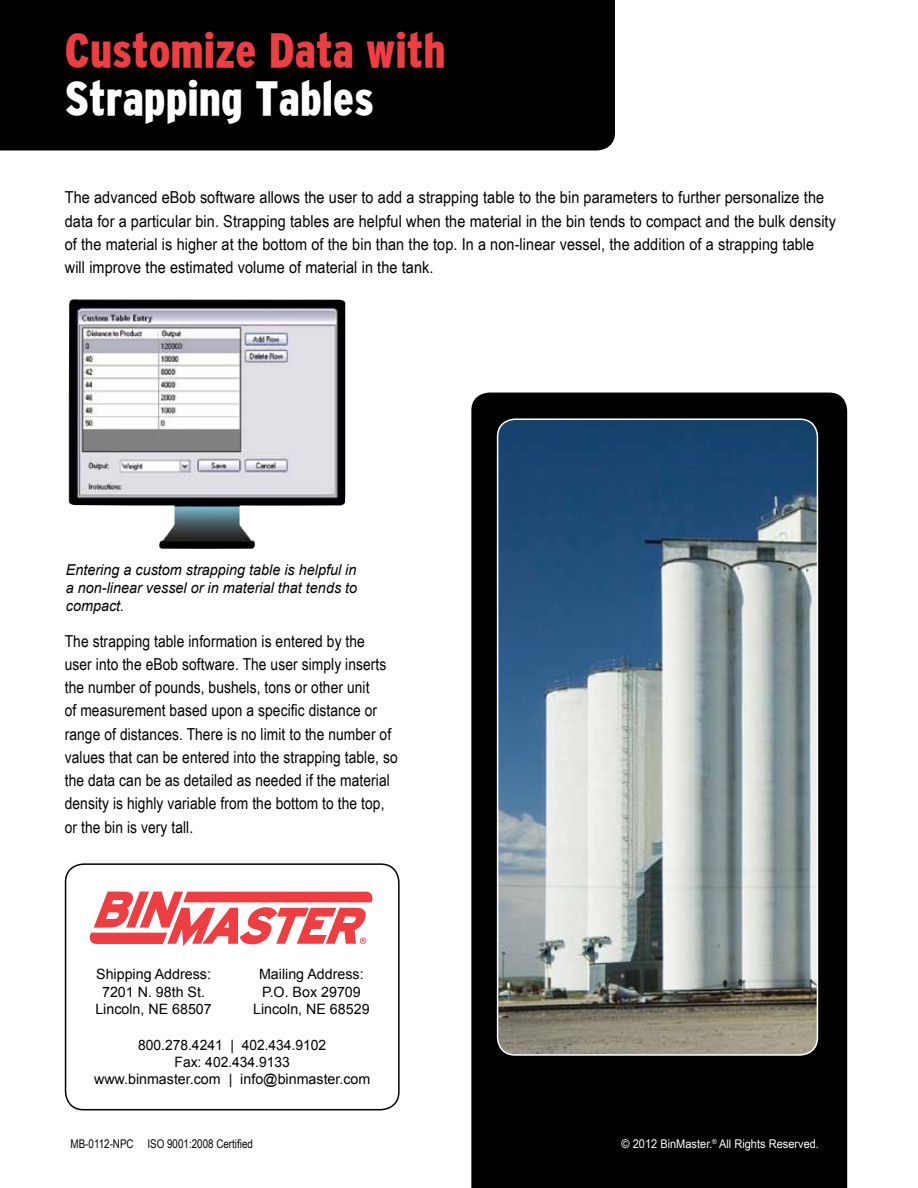
<style>
.page{position:relative;width:918px;height:1188px;background:#fff}
.page>*{position:absolute;margin:0;border:0;box-sizing:border-box;transform-origin:0 0}
.t1{font:900 condensed 48px "Interstate";color:#ef3e42}
.t2{font:900 condensed 48px "Interstate";color:#fff}
.t3{font:16.5px/23.2px "Arial Narrow";letter-spacing:.005em;color:#000}
.t4{font:16.5px/23.2px "Arial Narrow";letter-spacing:.005em;color:#000;scale:1.07 1}
.t5{font:italic 15px/18px "Arial";color:#000;text-align:justify;scale:.96 1}
.t6{font:14.25px/17.2px "Arial";color:#000;text-align:center}
.t7{font:12px "Arial Narrow";color:#fff;scale:1.12 1}
.t8{font:12px "Arial Narrow";color:#000}
</style>
<div class="page">
<div style="left:0;top:0;width:615px;height:150px;background:#000"></div>
<div style="left:471px;top:393px;width:376px;height:795px;background:#000"></div>
<img style="left:498px;top:419px;width:319px;height:636px">
<div style="left:497px;top:418px;width:321px;height:638px;border:2px solid #fff;border-radius:17px"></div>
<img style="left:69px;top:299px;width:277px;height:250px">
<div style="left:65px;top:863px;width:335px;height:247px;border:2px solid #000;border-radius:18px"></div>
<svg style="left:90px;top:892px;width:282px;height:54px"></svg>
<h1 class="t1" style="left:65px;top:24px;width:382px">Customize Data with</h1>
<h1 class="t2" style="left:65px;top:72px;width:311px">Strapping Tables</h1>
<p class="t4" style="left:65px;top:185px;width:722px">The advanced eBob software allows the user to add a strapping table to the bin parameters to further personalize the data for a particular bin. Strapping tables are helpful when the material in the bin tends to compact and the bulk density of the material is higher at the bottom of the bin than the top. In a non-linear vessel, the addition of a strapping table will improve the estimated volume of material in the tank.</p>
<p class="t5" style="left:66px;top:561px;width:305px">Entering a custom strapping table is helpful in a non-linear vessel or in material that tends to compact.</p>
<p class="t3" style="left:65px;top:628px;width:334px">The strapping table information is entered by the<br>user into the eBob software. The user simply inserts the number of pounds, bushels, tons or other unit<br>of measurement based upon a specific distance or range of distances. There is no limit to the number of values that can be entered into the strapping table, so the data can be as detailed as needed if the material density is highly variable from the bottom to the top, or the bin is very tall.</p>
<p class="t6" style="left:95px;top:966px;width:118px">Shipping Address:<br>7201 N. 98th St.<br>Lincoln, NE 68507</p>
<p class="t6" style="left:253px;top:966px;width:118px">Mailing Address:<br>P.O. Box 29709<br>Lincoln, NE 68529</p>
<p class="t6" style="left:94px;top:1036px;width:278px">800.278.4241 | 402.434.9102<br>Fax: 402.434.9133<br>www.binmaster.com | info@binmaster.com</p>
<p class="t8" style="left:70px;top:1134px;width:184px">MB-0112-NPC ISO 9001:2008 Certified</p>
<p class="t7" style="left:622px;top:1134px;width:178px">© 2012 BinMaster.<sup>®</sup> All Rights Reserved.</p>
</div>
